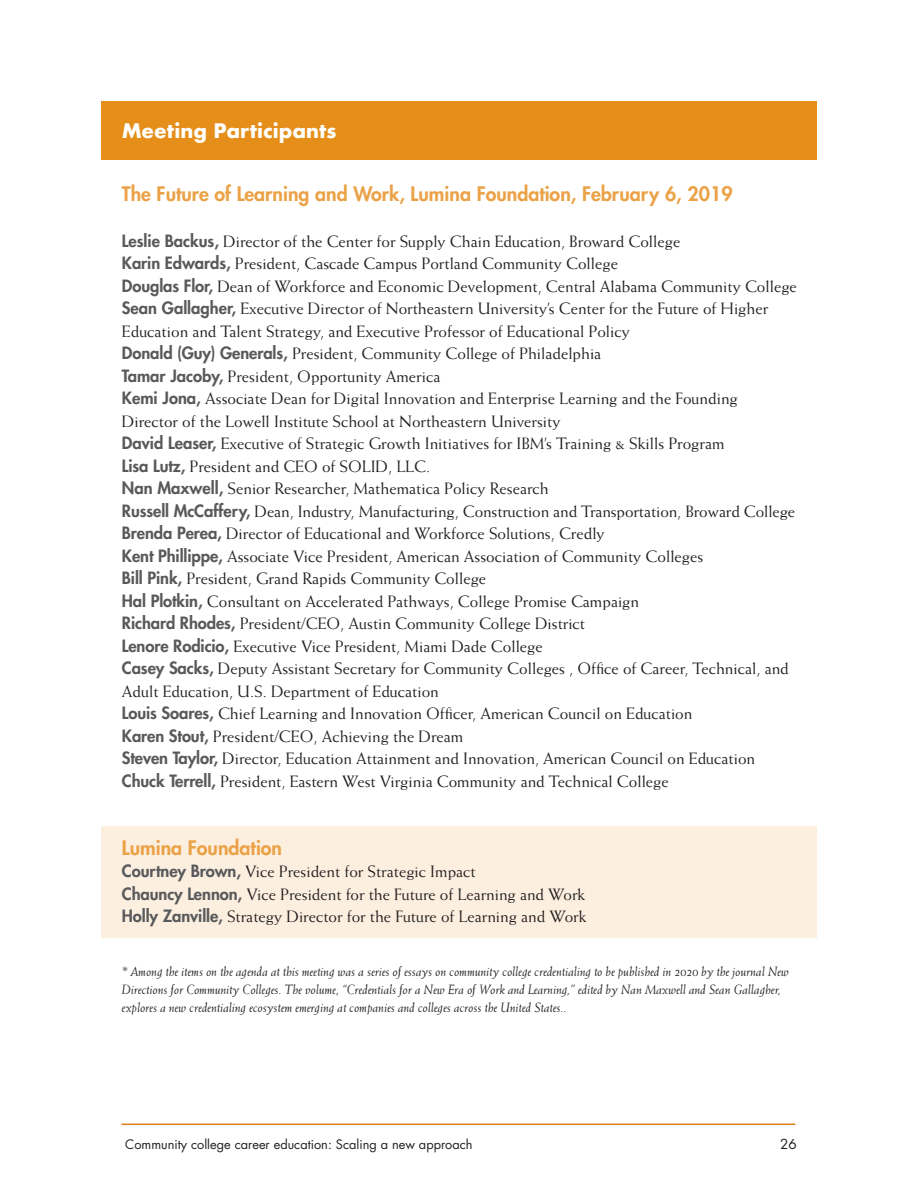
<style>
.page{position:relative;width:918px;height:1188px;background:#fff}
.page>*{position:absolute;margin:0;border:0;box-sizing:border-box;transform-origin:0 0}
.t1{font:800 19.5px "Futura";color:#eba247}
.t2{font:700 19.5px "Futura";color:#fff}
.t3{font:16.5px/22.5px "Weiss";color:#231f20}
.t4{font:italic 13.5px/18px "Weiss";color:#231f20}
.t5{font:13.5px "Futura";color:#231f20}
.t6{font:12.75px "Futura";color:#231f20}
.s1{font-family:"Futura";font-weight:800;color:#58595b}
</style>
<div class="page">
<hr style="left:122px;top:1124px;width:673px;height:1px;background:#dd7e1b">
<div style="left:102px;top:101px;width:715px;height:59px;background:#e58f1a"></div>
<div style="left:102px;top:826px;width:715px;height:111px;background:#fcefe0"></div>
<p class="t2" style="left:122px;top:116px;width:216px">Meeting Participants</p>
<p class="t1" style="left:122px;top:180px;width:612px">The Future of Learning and Work, Lumina Foundation, February 6, 2019</p>
<p class="t3" style="left:122px;top:229px;width:677px"><span class="s1">Leslie Backus,</span> Director of the Center for Supply Chain Education, Broward College<br><span class="s1">Karin Edwards,</span> President, Cascade Campus Portland Community College<br><span class="s1">Douglas Flor,</span> Dean of Workforce and Economic Development, Central Alabama Community College <span class="s1">Sean Gallagher,</span> Executive Director of Northeastern University’s Center for the Future of Higher Education and Talent Strategy, and Executive Professor of Educational Policy<br><span class="s1">Donald (Guy) Generals,</span> President, Community College of Philadelphia<br><span class="s1">Tamar Jacoby,</span> President, Opportunity America<br><span class="s1">Kemi Jona,</span> Associate Dean for Digital Innovation and Enterprise Learning and the Founding Director of the Lowell Institute School at Northeastern University<br><span class="s1">David Leaser,</span> Executive of Strategic Growth Initiatives for IBM’s Training &amp; Skills Program<br><span class="s1">Lisa Lutz,</span> President and CEO of SOLID, LLC.<br><span class="s1">Nan Maxwell,</span> Senior Researcher, Mathematica Policy Research<br><span class="s1">Russell McCaffery,</span> Dean, Industry, Manufacturing, Construction and Transportation, Broward College <span class="s1">Brenda Perea,</span> Director of Educational and Workforce Solutions, Credly<br><span class="s1">Kent Phillippe,</span> Associate Vice President, American Association of Community Colleges<br><span class="s1">Bill Pink,</span> President, Grand Rapids Community College<br><span class="s1">Hal Plotkin,</span> Consultant on Accelerated Pathways, College Promise Campaign<br><span class="s1">Richard Rhodes,</span> President/CEO, Austin Community College District<br><span class="s1">Lenore Rodicio,</span> Executive Vice President, Miami Dade College<br><span class="s1">Casey Sacks,</span> Deputy Assistant Secretary for Community Colleges , Office of Career, Technical, and Adult Education, U.S. Department of Education<br><span class="s1">Louis Soares,</span> Chief Learning and Innovation Officer, American Council on Education<br><span class="s1">Karen Stout,</span> President/CEO, Achieving the Dream<br><span class="s1">Steven Taylor,</span> Director, Education Attainment and Innovation, American Council on Education <span class="s1">Chuck Terrell,</span> President, Eastern West Virginia Community and Technical College</p>
<p class="t1" style="left:122px;top:835px;width:162px">Lumina Foundation</p>
<p class="t3" style="left:122px;top:860px;width:466px"><span class="s1">Courtney Brown,</span> Vice President for Strategic Impact<br><span class="s1">Chauncy Lennon,</span> Vice President for the Future of Learning and Work<br><span class="s1">Holly Zanville,</span> Strategy Director for the Future of Learning and Work</p>
<p class="t4" style="left:122px;top:963px;width:669px">* Among the items on the agenda at this meeting was a series of essays on community college credentialing to be published in 2020 by the journal New<br>Directions for Community Colleges. The volume, “Credentials for a New Era of Work and Learning,” edited by Nan Maxwell and Sean Gallagher, explores a new credentialing ecosystem emerging at companies and colleges across the United States..</p>
<p class="t6" style="left:125px;top:1135px;width:349px">Community college career education: Scaling a new approach</p>
<p class="t5" style="left:780px;top:1135px;width:18px">26</p>
</div>
